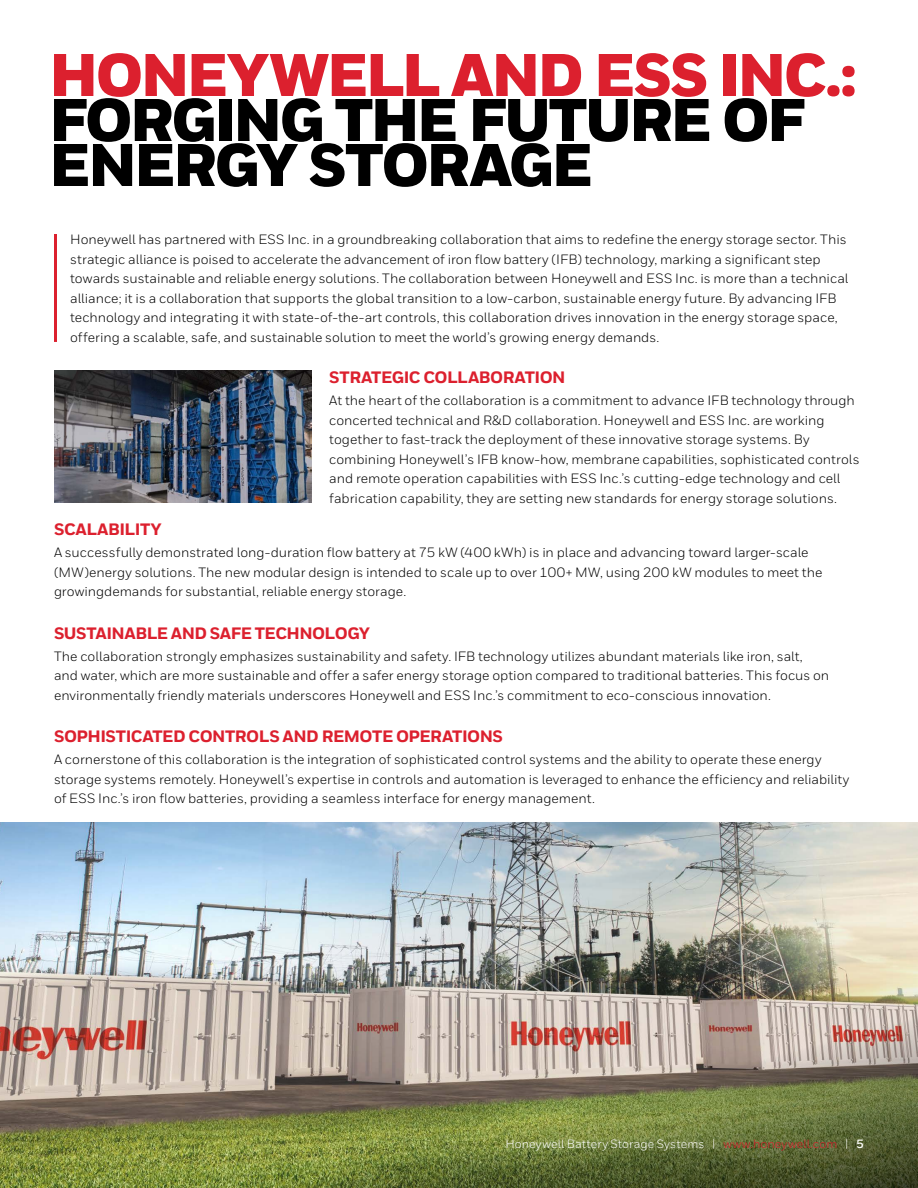
<style>
.page{position:relative;width:918px;height:1188px;background:#fff}
.page>*{position:absolute;margin:0;border:0;box-sizing:border-box;transform-origin:0 0}
.t1{font:900 60px/45px "Honeywell Sans";letter-spacing:-.045em;color:#000}
.t2{font:900 60px "Honeywell Sans";letter-spacing:-.045em;color:#dc202e}
.t3{font:800 16.5px "Honeywell Sans";letter-spacing:-.03em;color:#dc202e}
.t4{font:13.5px/19.5px "Honeywell Sans";color:#000}
.t5{font:12px "Honeywell Sans";letter-spacing:.005em;color:#fff}
.s1{color:#dc202e}
.s2{font-weight:700}
</style>
<div class="page">
<img style="left:0;top:823px;width:918px;height:365px">
<hr style="left:54px;top:234px;width:3px;height:108px;background:#dc202e">
<img style="left:55px;top:370px;width:256px;height:133px">
<h1 class="t2" style="left:49px;top:38px;width:809px">HONEYWELL AND ESS INC.:</h1>
<h1 class="t1" style="left:49px;top:100px;width:757px">FORGING THE FUTURE OF<br>ENERGY STORAGE</h1>
<p class="t4" style="left:70px;top:230px;width:780px">Honeywell has partnered with ESS Inc. in a groundbreaking collaboration that aims to redefine the energy storage sector. This strategic alliance is poised to accelerate the advancement of iron flow battery (IFB) technology, marking a significant step towards sustainable and reliable energy solutions. The collaboration between Honeywell and ESS Inc. is more than a technical alliance; it is a collaboration that supports the global transition to a low-carbon, sustainable energy future. By advancing IFB technology and integrating it with state-of-the-art controls, this collaboration drives innovation in the energy storage space, offering a scalable, safe, and sustainable solution to meet the world’s growing energy demands.</p>
<p class="t3" style="left:329px;top:367px;width:238px">STRATEGIC COLLABORATION</p>
<p class="t4" style="left:329px;top:391px;width:532px">At the heart of the collaboration is a commitment to advance IFB technology through concerted technical and R&amp;D collaboration. Honeywell and ESS Inc. are working together to fast-track the deployment of these innovative storage systems. By combining Honeywell’s IFB know-how, membrane capabilities, sophisticated controls and remote operation capabilities with ESS Inc.’s cutting-edge technology and cell fabrication capability, they are setting new standards for energy storage solutions.</p>
<p class="t3" style="left:54px;top:519px;width:109px">SCALABILITY</p>
<p class="t4" style="left:54px;top:543px;width:770px">A successfully demonstrated long-duration flow battery at 75 kW (400 kWh) is in place and advancing toward larger-scale (MW)energy solutions. The new modular design is intended to scale up to over 100+ MW, using 200 kW modules to meet the growingdemands for substantial, reliable energy storage.</p>
<p class="t3" style="left:54px;top:623px;width:318px">SUSTAINABLE AND SAFE TECHNOLOGY</p>
<p class="t4" style="left:54px;top:646px;width:777px">The collaboration strongly emphasizes sustainability and safety. IFB technology utilizes abundant materials like iron, salt, and water, which are more sustainable and offer a safer energy storage option compared to traditional batteries. This focus on environmentally friendly materials underscores Honeywell and ESS Inc.’s commitment to eco-conscious innovation.</p>
<p class="t3" style="left:54px;top:726px;width:451px">SOPHISTICATED CONTROLS AND REMOTE OPERATIONS</p>
<p class="t4" style="left:54px;top:750px;width:797px">A cornerstone of this collaboration is the integration of sophisticated control systems and the ability to operate these energy storage systems remotely. Honeywell’s expertise in controls and automation is leveraged to enhance the efficiency and reliability of ESS Inc.’s iron flow batteries, providing a seamless interface for energy management.</p>
<p class="t5" style="left:505px;top:1136px;width:360px">Honeywell Battery Storage Systems | <span class="s1">www.honeywell.com</span> | <span class="s2">5</span></p>
</div>
